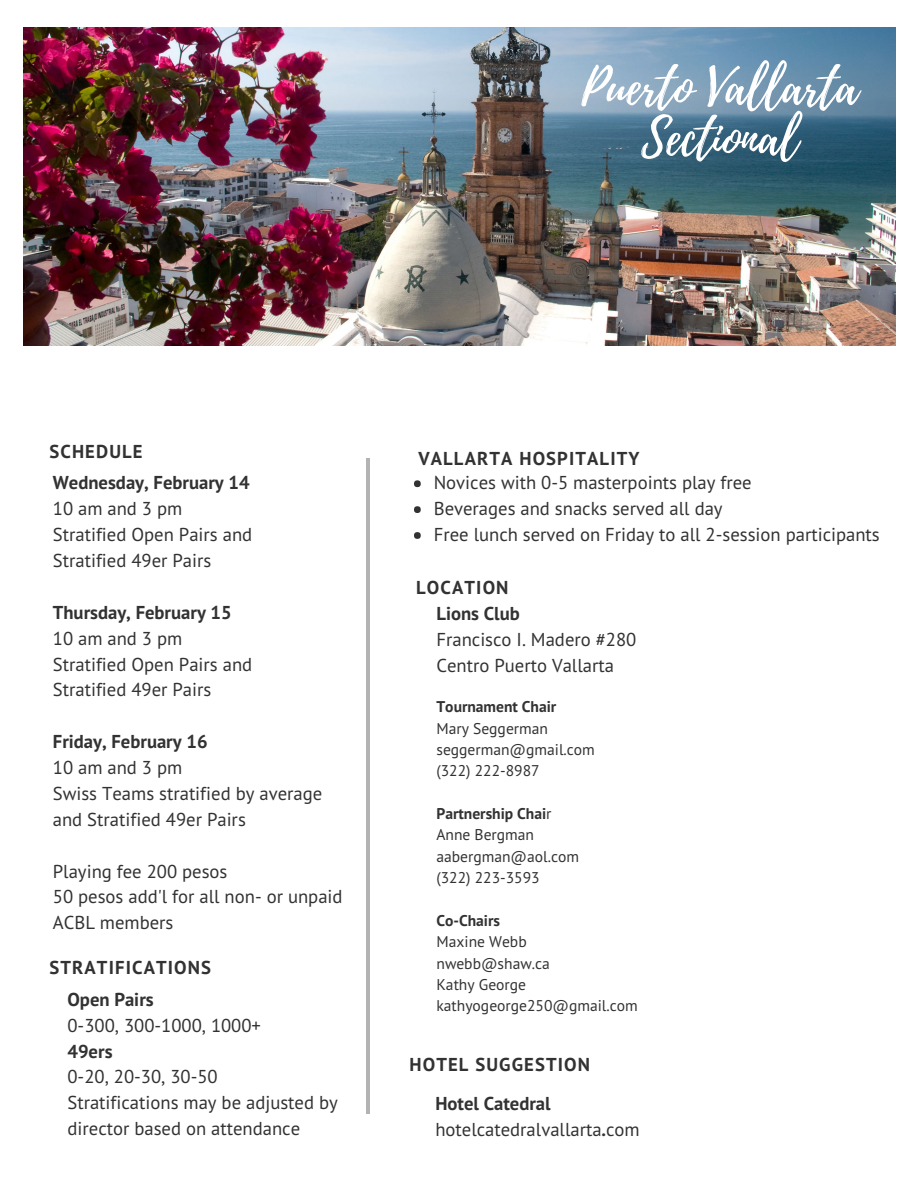
<style>
.page{position:relative;width:918px;height:1188px;background:#fff}
.page>*{position:absolute;margin:0;border:0;box-sizing:border-box;transform-origin:0 0}
.t1{font:18.75px/25.8px "PT Sans";color:#323232}
.t2{font:700 18.75px/31.5px "PT Sans";color:#323232}
.t3{font:700 18.75px/39.3px "PT Sans";letter-spacing:.06em;color:#323232}
.t4{font:700 18.75px/25.8px "PT Sans";letter-spacing:.03em;color:#323232}
.t5{font:15.6px/21.3px "PT Sans";color:#323232}
.t6{font:700 15.6px "PT Sans";color:#323232}
.s1{font-weight:700}
</style>
<div class="page">
<hr style="left:366px;top:458px;width:3px;height:656px;background:#b3b3b3">
<div style="left:414px;top:480px;width:7px;height:7px;background:#323232;border-radius:50%"></div>
<div style="left:414px;top:506px;width:7px;height:7px;background:#323232;border-radius:50%"></div>
<div style="left:414px;top:532px;width:7px;height:7px;background:#323232;border-radius:50%"></div>
<img style="left:24px;top:27px;width:872px;height:318px">
<svg style="left:581px;top:60px;width:281px;height:103px;background:#7999ae"></svg>
<p class="t2" style="left:50px;top:435px;width:202px">SCHEDULE<br>Wednesday, February 14</p>
<p class="t1" style="left:53px;top:495px;width:201px">10 am and 3 pm<br>Stratified Open Pairs and<br>Stratified 49er Pairs</p>
<p class="t2" style="left:53px;top:596px;width:180px">Thursday, February 15</p>
<p class="t1" style="left:53px;top:625px;width:201px">10 am and 3 pm<br>Stratified Open Pairs and<br>Stratified 49er Pairs</p>
<p class="t2" style="left:53px;top:725px;width:156px">Friday, February 16</p>
<p class="t1" style="left:53px;top:754px;width:271px">10 am and 3 pm<br>Swiss Teams stratified by average and Stratified 49er Pairs</p>
<p class="t1" style="left:53px;top:858px;width:291px">Playing fee 200 pesos<br>50 pesos add'l for all non- or unpaid<br>ACBL members</p>
<p class="t3" style="left:50px;top:948px;width:163px">STRATIFICATIONS</p>
<p class="t2" style="left:68px;top:983px;width:88px">Open Pairs</p>
<p class="t1" style="left:68px;top:1012px;width:195px">0-300, 300-1000, 1000+</p>
<p class="t2" style="left:68px;top:1035px;width:47px">49ers</p>
<p class="t1" style="left:68px;top:1064px;width:272px">0-20, 20-30, 30-50<br>Stratifications may be adjusted by director based on attendance</p>
<p class="t3" style="left:418px;top:438px;width:223px">VALLARTA HOSPITALITY</p>
<p class="t1" style="left:434px;top:470px;width:448px">Novices with 0-5 masterpoints play free<br>Beverages and snacks served all day<br>Free lunch served on Friday to all 2-session participants</p>
<p class="t4" style="left:436px;top:574px;width:85px;text-indent:-20px">LOCATION<br>Lions Club</p>
<p class="t1" style="left:436px;top:626px;width:201px">Francisco I. Madero #280<br>Centro Puerto Vallarta</p>
<p class="t6" style="left:436px;top:696px;width:121px">Tournament Chair</p>
<p class="t5" style="left:436px;top:717px;width:160px">Mary Seggerman seggerman@gmail.com (322) 222-8987</p>
<p class="t5" style="left:436px;top:803px;width:144px"><span class="s1">Partnership Chai</span>r<br>Anne Bergman aabergman@aol.com (322) 223-3593</p>
<p class="t6" style="left:436px;top:910px;width:65px">Co-Chairs</p>
<p class="t5" style="left:436px;top:931px;width:203px">Maxine Webb nwebb@shaw.ca<br>Kathy George kathyogeorge250@gmail.com</p>
<p class="t3" style="left:435px;top:1044px;width:156px;text-indent:-26px">HOTEL SUGGESTION<br>Hotel Catedral</p>
<p class="t1" style="left:435px;top:1116px;width:206px">hotelcatedralvallarta<span class="s1">.</span>com</p>
</div>
